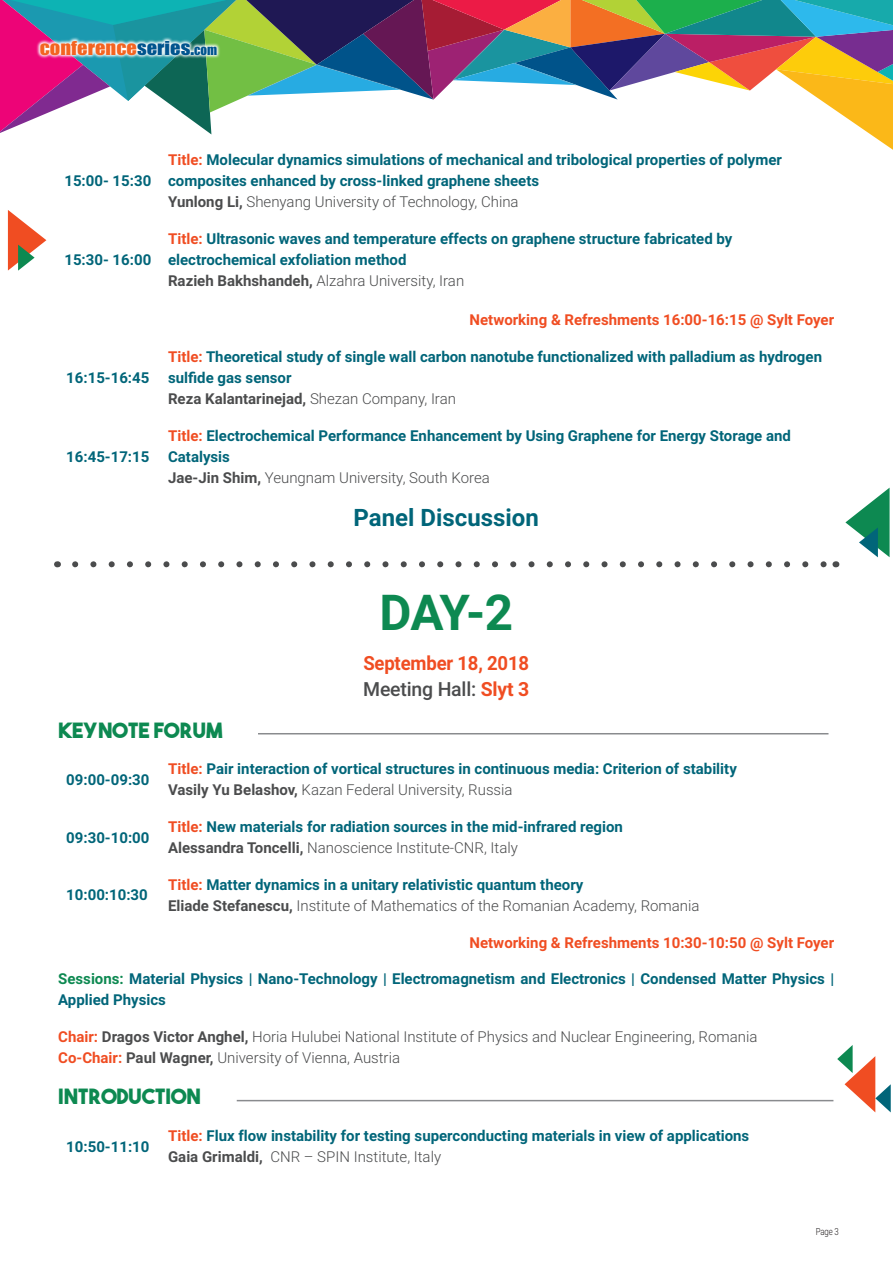
<style>
.page{position:relative;width:893px;height:1263px;background:#fff}
.page>*{position:absolute;margin:0;border:0;box-sizing:border-box;transform-origin:0 0}
.t1{font:700 49.5px "Roboto";color:#0d8951}
.t2{font:700 24px "Roboto";color:#016579}
.t3{font:21px "The Bold Font";color:#0d8951}
.t4{font:500 19.5px "Roboto";letter-spacing:-.01em;color:#4b4c4d}
.t5{font:700 19.5px "Roboto";letter-spacing:-.01em;color:#f04d22;scale:.95 1}
.t6{font:17.7px "Impact";color:#f36421;scale:1.16 1}
.t7{font:700 15px/21px "Roboto";color:#016579}
.t8{font:300 15px/21px "Roboto";color:#4b4c4d}
.t9{font:700 15px "Roboto";color:#f04d22}
.t10{font:300 9.75px "Roboto";color:#231f20;scale:.8 1}
.s1{color:#00548e}
.s2{font-size:12.6px;color:#00548e}
.s3{color:#f04d22}
.s4{color:#4b4c4d}
.s5{font-weight:300;color:#4b4c4d}
.s6{font-weight:700;color:#f04d22}
.s7{font-weight:700;color:#016579}
.s8{font-weight:700}
.s9{color:#0d8951}
</style>
<div class="page">
<svg style="left:0;top:0;width:893px;height:150px"></svg>
<svg style="left:845px;top:488px;width:45px;height:69px"></svg>
<svg style="left:837px;top:1045px;width:54px;height:67px"></svg>
<svg style="left:36px;top:37px;width:185px;height:22px"></svg>
<svg style="left:8px;top:210px;width:38px;height:61px"></svg>
<svg style="left:75px;top:561px;width:751px;height:6px"></svg>
<hr style="left:258px;top:733px;width:570px;height:1px;background:#898b8e">
<hr style="left:237px;top:1100px;width:596px;height:1px;background:#898b8e">
<p class="t6" style="left:40px;top:34px;width:154px">CONFERENCE<span class="s1">SERIES.</span><span class="s2">COM</span></p>
<p class="t7" style="left:64px;top:170px;width:88px">15:00- 15:30</p>
<p class="t7" style="left:64px;top:249px;width:88px">15:30- 16:00</p>
<p class="t7" style="left:66px;top:366px;width:85px">16:15-16:45</p>
<p class="t7" style="left:66px;top:445px;width:85px">16:45-17:15</p>
<p class="t7" style="left:168px;top:149px;width:615px"><span class="s3">Title:</span> Molecular dynamics simulations of mechanical and tribological properties of polymer composites enhanced by cross-linked graphene sheets<br><span class="s4">Yunlong Li,</span> <span class="s5">Shenyang University of Technology, China</span></p>
<p class="t7" style="left:168px;top:228px;width:566px"><span class="s3">Title:</span> Ultrasonic waves and temperature effects on graphene structure fabricated by electrochemical exfoliation method<br><span class="s4">Razieh Bakhshandeh,</span> <span class="s5">Alzahra University, Iran</span></p>
<p class="t9" style="left:470px;top:309px;width:366px">Networking &amp; Refreshments 16:00-16:15 @ Sylt Foyer</p>
<p class="t7" style="left:168px;top:345px;width:655px"><span class="s3">Title:</span> Theoretical study of single wall carbon nanotube functionalized with palladium as hydrogen sulfide gas sensor<br><span class="s4">Reza Kalantarinejad,</span> <span class="s5">Shezan Company, Iran</span></p>
<p class="t7" style="left:168px;top:424px;width:624px"><span class="s3">Title:</span> Electrochemical Performance Enhancement by Using Graphene for Energy Storage and<br>Catalysis<br><span class="s4">Jae-Jin Shim,</span> <span class="s5">Yeungnam University, South Korea</span></p>
<p class="t2" style="left:354px;top:501px;width:187px">Panel Discussion</p>
<p class="t1" style="left:379px;top:578px;width:135px">DAY-2</p>
<p class="t5" style="left:363px;top:649px;width:176px">September 18, 2018</p>
<p class="t4" style="left:363px;top:676px;width:168px">Meeting Hall: <span class="s6">Slyt 3</span></p>
<p class="t3" style="left:58px;top:716px;width:166px">KEYNOTE FORUM</p>
<p class="t7" style="left:66px;top:768px;width:85px">09:00-09:30</p>
<p class="t7" style="left:168px;top:758px;width:570px"><span class="s3">Title:</span> Pair interaction of vortical structures in continuous media: Criterion of stability<br><span class="s4">Vasily Yu Belashov,</span> <span class="s5">Kazan Federal University, Russia</span></p>
<p class="t7" style="left:66px;top:826px;width:85px">09:30-10:00</p>
<p class="t7" style="left:168px;top:816px;width:456px"><span class="s3">Title:</span> New materials for radiation sources in the mid-infrared region<br><span class="s4">Alessandra Toncelli,</span> <span class="s5">Nanoscience Institute-CNR, Italy</span></p>
<p class="t7" style="left:66px;top:884px;width:83px">10:00:10:30</p>
<p class="t8" style="left:168px;top:873px;width:533px"><span class="s6">Title:</span> <span class="s7">Matter dynamics in a unitary relativistic quantum theory<br></span><span class="s8">Eliade Stefanescu,</span> Institute of Mathematics of the Romanian Academy, Romania</p>
<p class="t9" style="left:470px;top:932px;width:366px">Networking &amp; Refreshments 10:30-10:50 @ Sylt Foyer</p>
<p class="t7" style="left:58px;top:968px;width:777px"><span class="s9">Sessions:</span> Material Physics | Nano-Technology | Electromagnetism and Electronics | Condensed Matter Physics |<br>Applied Physics</p>
<p class="t8" style="left:58px;top:1026px;width:701px"><span class="s6">Chair:</span> <span class="s8">Dragos Victor Anghel,</span> Horia Hulubei National Institute of Physics and Nuclear Engineering, Romania</p>
<p class="t8" style="left:58px;top:1047px;width:343px"><span class="s6">Co-Chair:</span> <span class="s8">Paul Wagner,</span> University of Vienna, Austria</p>
<p class="t3" style="left:58px;top:1083px;width:144px">INTRODUCTION</p>
<p class="t7" style="left:66px;top:1135px;width:85px">10:50-11:10</p>
<p class="t7" style="left:168px;top:1125px;width:583px"><span class="s3">Title:</span> Flux flow instability for testing superconducting materials in view of applications<br><span class="s4">Gaia Grimaldi,</span> <span class="s5">CNR – SPIN Institute, Italy</span></p>
<p class="t10" style="left:816px;top:1225px;width:30px">Page 3</p>
</div>
